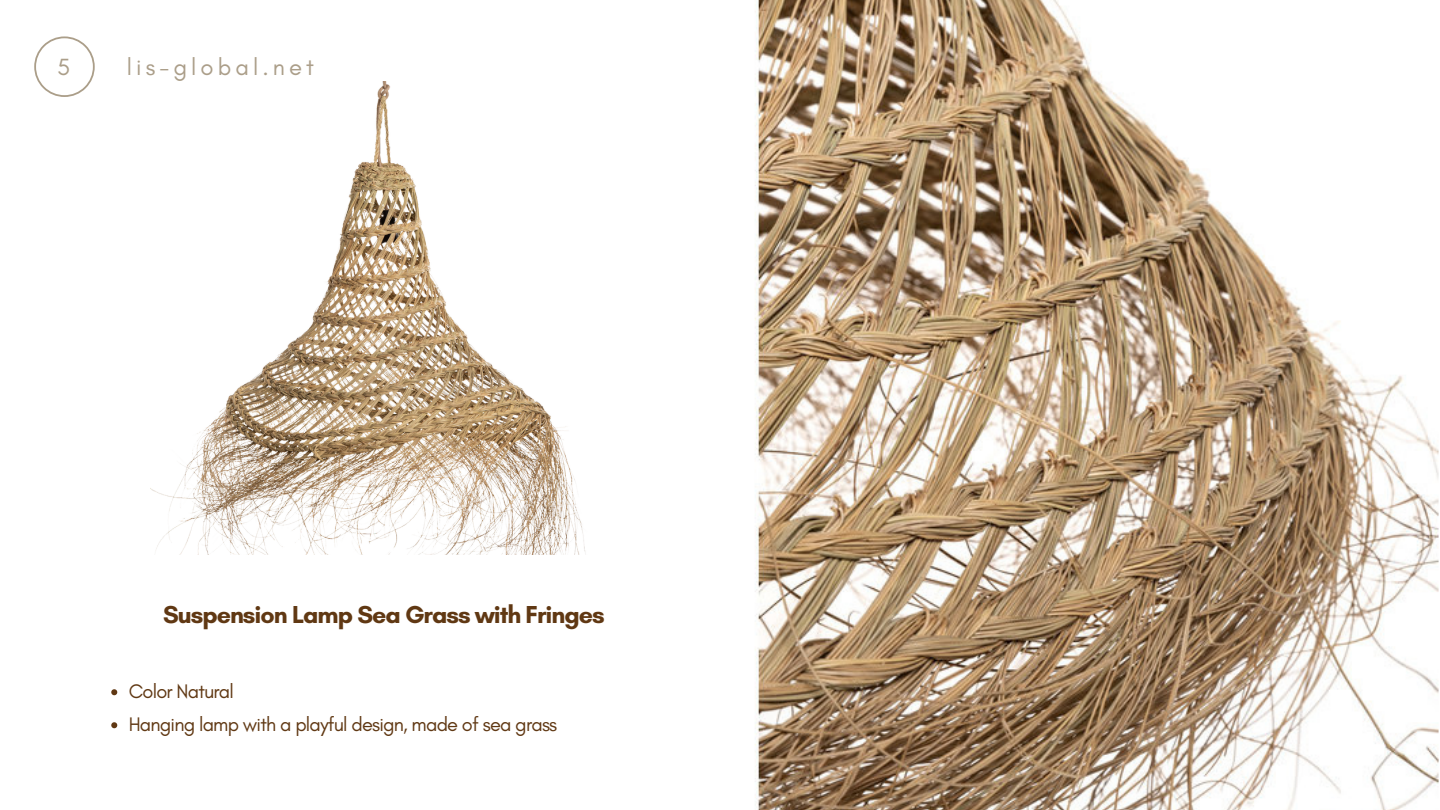
<style>
.page{position:relative;width:1440px;height:810px;background:#fff}
.page>*{position:absolute;margin:0;border:0;box-sizing:border-box;transform-origin:0 0}
.t1{font:700 25px "Glacial Indifference";letter-spacing:-.04em;color:#603813}
.t2{font:23.9px "Glacial Indifference";letter-spacing:.17em;color:#ab9e89}
.t3{font:20px/33px "Glacial Indifference";letter-spacing:-.04em;color:#603813}
</style>
<div class="page">
<img style="left:150px;top:82px;width:436px;height:472px">
<img style="left:755px;top:0;width:684px;height:810px">
<svg style="left:34px;top:36px;width:61px;height:61px"></svg>
<svg style="left:111px;top:689px;width:6px;height:6px"></svg>
<svg style="left:111px;top:722px;width:6px;height:6px"></svg>
<p class="t2" style="left:57px;top:53px;width:15px">5</p>
<p class="t2" style="left:127px;top:53px;width:189px">lis-global.net</p>
<p class="t1" style="left:163px;top:600px;width:443px">Suspension Lamp Sea Grass with Fringes</p>
<p class="t3" style="left:129px;top:675px;width:430px">Color Natural<br>Hanging lamp with a playful design, made of sea grass</p>
</div>
